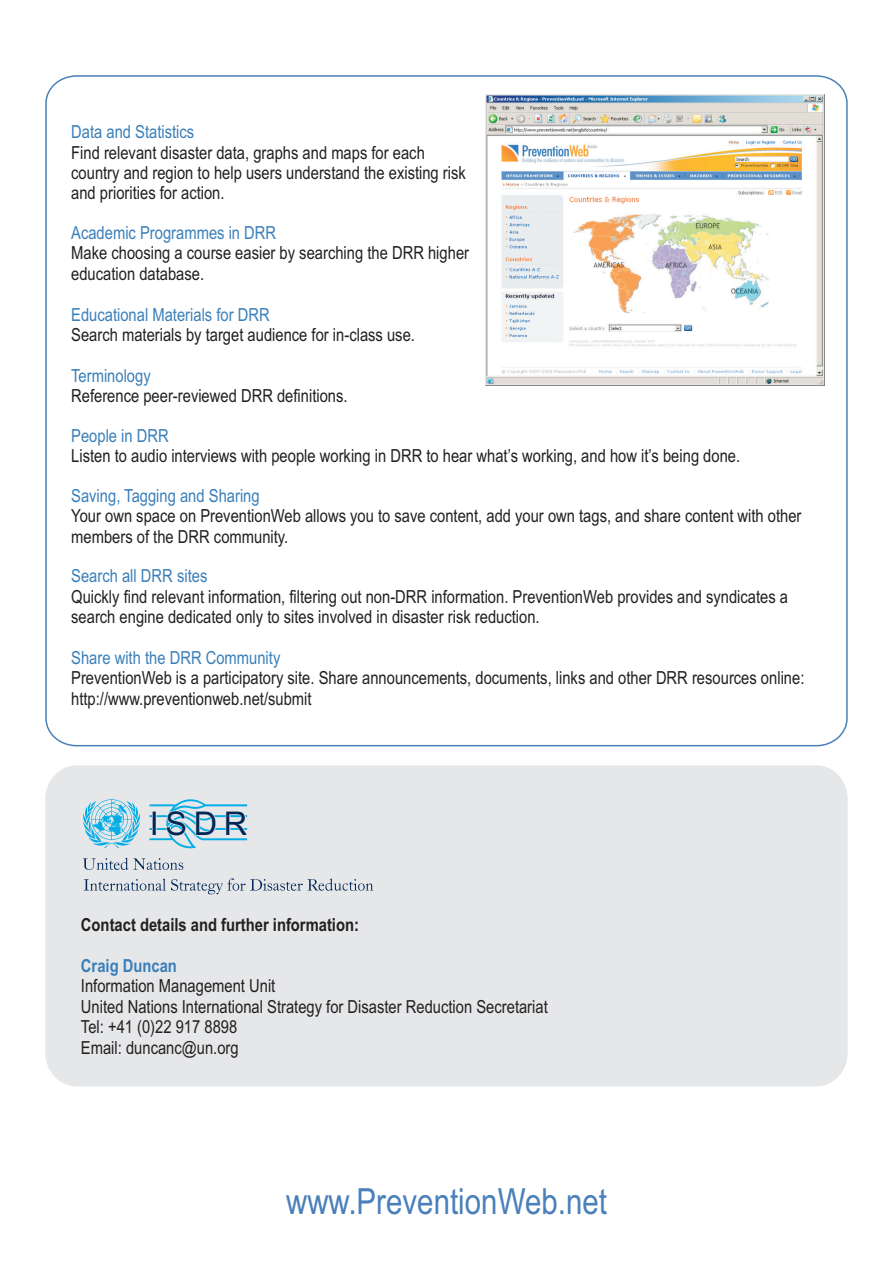
<style>
.page{position:relative;width:893px;height:1263px;background:#fff}
.page>*{position:absolute;margin:0;border:0;box-sizing:border-box;transform-origin:0 0}
.t1{font:36px "Arial Narrow";color:#4a80ba}
.t2{font:32.7px "Arial";color:#002756}
.t3{font:18px/20.4px "Arial Narrow";color:#231f20}
.t4{font:18px "Arial Narrow";color:#3a7fb9}
.t5{font:700 18px "Arial Narrow";color:#231f20}
.t6{font:700 18px "Arial Narrow";color:#3a7fb9}
</style>
<div class="page">
<svg style="left:45px;top:75px;width:803px;height:672px"></svg>
<div style="left:45px;top:765px;width:803px;height:321px;background:#e6e7e9;border:1px solid #e6e7e9;border-radius:32px"></div>
<img style="left:485px;top:95px;width:340px;height:290px">
<svg style="left:149px;top:799px;width:98px;height:50px"></svg>
<svg style="left:84px;top:878px;width:289px;height:16px"></svg>
<svg style="left:83px;top:799px;width:57px;height:49px"></svg>
<svg style="left:83px;top:858px;width:100px;height:12px"></svg>
<p class="t4" style="left:71px;top:125px;width:125px">Data and Statistics</p>
<p class="t3" style="left:71px;top:144px;width:396px">Find relevant disaster data, graphs and maps for each country and region to help users understand the existing risk and priorities for action.</p>
<p class="t4" style="left:71px;top:226px;width:207px">Academic Programmes in DRR</p>
<p class="t3" style="left:71px;top:245px;width:399px">Make choosing a course easier by searching the DRR higher education database.</p>
<p class="t4" style="left:71px;top:307px;width:200px">Educational Materials for DRR</p>
<p class="t3" style="left:71px;top:326px;width:345px">Search materials by target audience for in-class use.</p>
<p class="t4" style="left:71px;top:369px;width:81px">Terminology</p>
<p class="t3" style="left:71px;top:387px;width:278px">Reference peer-reviewed DRR definitions.</p>
<p class="t4" style="left:71px;top:429px;width:99px">People in DRR</p>
<p class="t3" style="left:71px;top:447px;width:670px">Listen to audio interviews with people working in DRR to hear what’s working, and how it’s being done.</p>
<p class="t4" style="left:71px;top:489px;width:190px">Saving, Tagging and Sharing</p>
<p class="t3" style="left:71px;top:507px;width:732px">Your own space on PreventionWeb allows you to save content, add your own tags, and share content with other members of the DRR community.</p>
<p class="t4" style="left:71px;top:569px;width:138px">Search all DRR sites</p>
<p class="t3" style="left:71px;top:588px;width:718px">Quickly find relevant information, filtering out non-DRR information. PreventionWeb provides and syndicates a search engine dedicated only to sites involved in disaster risk reduction.</p>
<p class="t4" style="left:71px;top:651px;width:211px">Share with the DRR Community</p>
<p class="t3" style="left:71px;top:669px;width:735px">PreventionWeb is a participatory site. Share announcements, documents, links and other DRR resources online: http://www.preventionweb.net/submit</p>
<h2 class="t2" style="left:150px;top:811px;width:99px">ISDR</h2>
<p class="t5" style="left:81px;top:911px;width:280px">Contact details and further information:</p>
<p class="t6" style="left:81px;top:952px;width:97px">Craig Duncan</p>
<p class="t3" style="left:81px;top:977px;width:468px">Information Management Unit<br>United Nations International Strategy for Disaster Reduction Secretariat Tel: +41 (0)22 917 8898<br>Email: duncanc@un.org</p>
<h1 class="t1" style="left:286px;top:1187px;width:323px">www.PreventionWeb.net</h1>
</div>
